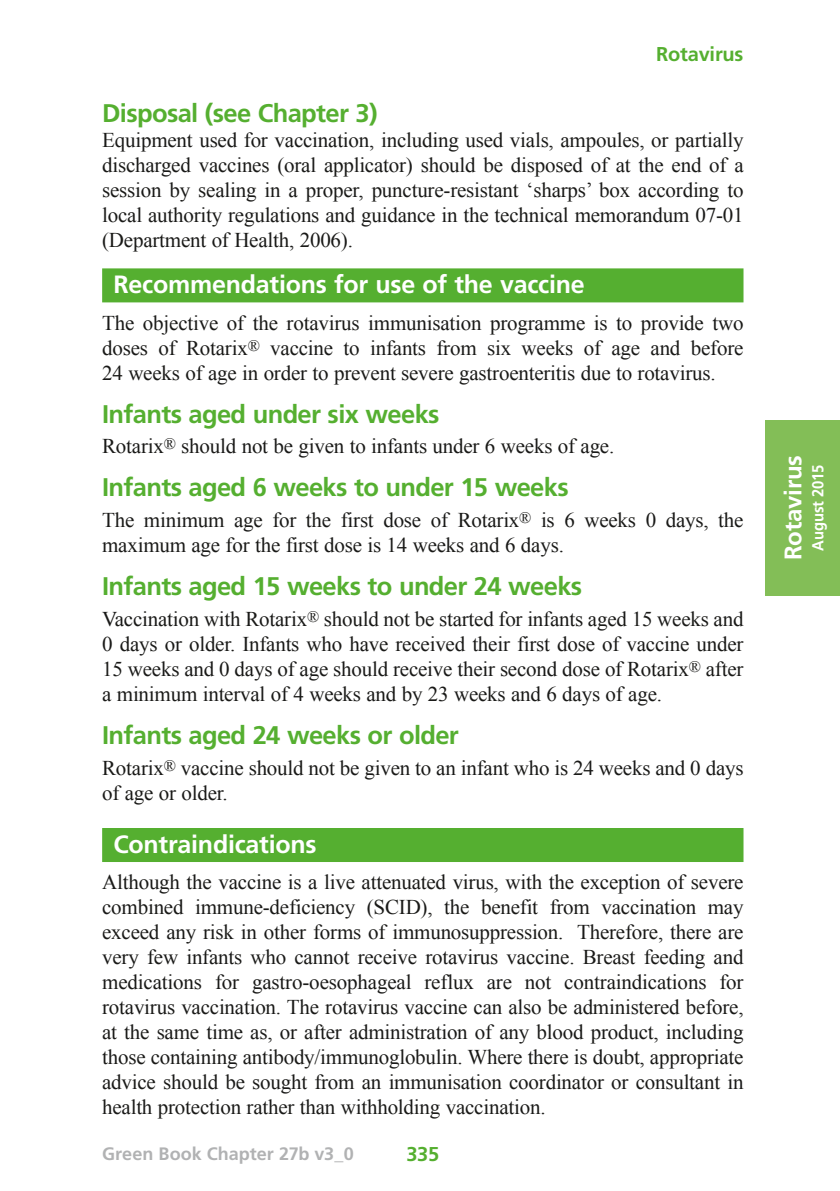
<style>
.page{position:relative;width:840px;height:1191px;background:#fff}
.page>*{position:absolute;margin:0;border:0;box-sizing:border-box;transform-origin:0 0}
.Head_B{font:700 25.6px "Frutiger";letter-spacing:-.025em;color:#55af30}
.Head_A{font:700 25px "Frutiger";letter-spacing:-.01em;color:#fff}
.t1{font:700 24px "Frutiger";letter-spacing:-.01em;color:#fff}
.t2{font:21px/25px "Times New Roman";letter-spacing:-.01em;color:#1a1a18;text-align:justify}
.t3{font:700 20px "Frutiger";letter-spacing:-.01em;color:#55af30}
.t4{font:700 18px "Frutiger";color:#b1b2b3}
.t5{font:700 16px "Frutiger";letter-spacing:-.01em;color:#fff;scale:.93 1}
</style>
<div class="page">
<div style="left:765px;top:420px;width:74px;height:175px;background:#83be57"></div>
<div style="left:102px;top:268px;width:641px;height:34px;background:#55af30"></div>
<div style="left:102px;top:828px;width:641px;height:34px;background:#55af30"></div>
<p class="t3" style="left:655px;top:42px;width:89px">Rotavirus</p>
<p class="Head_B" style="left:102px;top:98px;width:277px">Disposal (see Chapter 3)</p>
<p class="t2" style="left:102px;top:127px;width:642px">Equipment used for vaccination, including used vials, ampoules, or partially discharged vaccines (oral applicator) should be disposed of at the end of a session by sealing in a proper, puncture-resistant ‘sharps’ box according to local authority regulations and guidance in the technical memorandum 07-01 (Department of Health, 2006).</p>
<p class="Head_A" style="left:113px;top:270px;width:472px">Recommendations for use of the vaccine</p>
<p class="t2" style="left:102px;top:310px;width:642px">The objective of the rotavirus immunisation programme is to provide two doses of Rotarix<sup>®</sup> vaccine to infants from six weeks of age and before 24 weeks of age in order to prevent severe gastroenteritis due to rotavirus.</p>
<p class="Head_B" style="left:102px;top:399px;width:339px">Infants aged under six weeks</p>
<p class="t2" style="left:102px;top:433px;width:513px">Rotarix<sup>®</sup> should not be given to infants under 6 weeks of age.</p>
<p class="Head_B" style="left:102px;top:472px;width:468px">Infants aged 6 weeks to under 15 weeks</p>
<p class="t2" style="left:102px;top:507px;width:642px">The minimum age for the first dose of Rotarix<sup>®</sup> is 6 weeks 0 days, the maximum age for the first dose is 14 weeks and 6 days.</p>
<p class="Head_B" style="left:102px;top:571px;width:481px">Infants aged 15 weeks to under 24 weeks</p>
<p class="t2" style="left:102px;top:606px;width:642px">Vaccination with Rotarix<sup>®</sup> should not be started for infants aged 15 weeks and 0 days or older. Infants who have received their first dose of vaccine under 15 weeks and 0 days of age should receive their second dose of Rotarix<sup>®</sup> after a minimum interval of 4 weeks and by 23 weeks and 6 days of age.</p>
<p class="Head_B" style="left:102px;top:720px;width:358px">Infants aged 24 weeks or older</p>
<p class="t2" style="left:102px;top:754px;width:642px">Rotarix<sup>®</sup> vaccine should not be given to an infant who is 24 weeks and 0 days of age or older.</p>
<p class="Head_A" style="left:113px;top:829px;width:204px">Contraindications</p>
<p class="t2" style="left:102px;top:869px;width:642px">Although the vaccine is a live attenuated virus, with the exception of severe combined immune-deficiency (SCID), the benefit from vaccination may exceed any risk in other forms of immunosuppression. Therefore, there are very few infants who cannot receive rotavirus vaccine. Breast feeding and medications for gastro-oesophageal reflux are not contraindications for rotavirus vaccination. The rotavirus vaccine can also be administered before, at the same time as, or after administration of any blood product, including those containing antibody/immunoglobulin. Where there is doubt, appropriate advice should be sought from an immunisation coordinator or consultant in health protection rather than withholding vaccination.</p>
<p class="t4" style="left:102px;top:1142px;width:253px">Green Book Chapter 27b v3_0</p>
<p class="t3" style="left:406px;top:1142px;width:34px">335</p>
<p class="t1" style="left:778px;top:560px;width:106px;rotate:-90deg">Rotavirus</p>
<p class="t5" style="left:808px;top:551px;width:95px;rotate:-90deg">August 2015</p>
</div>
